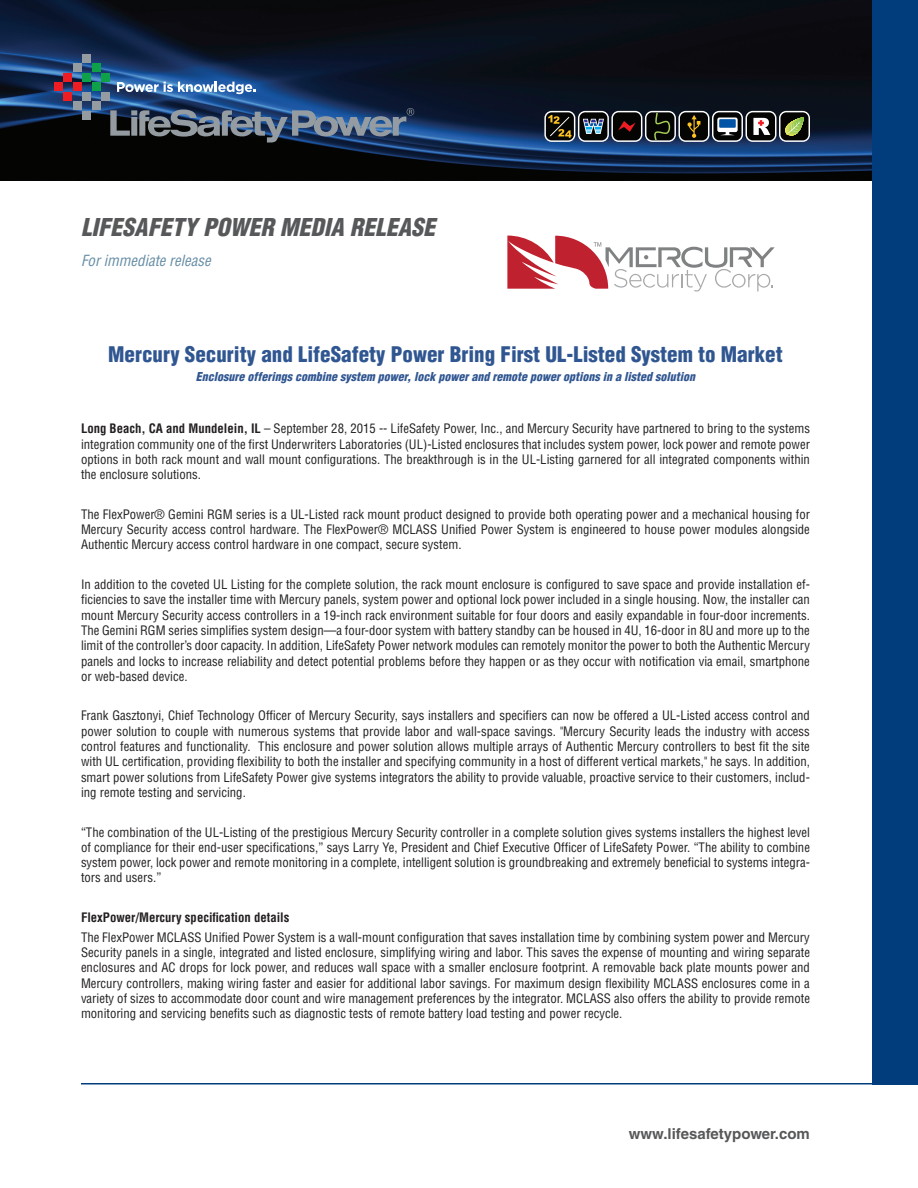
<style>
.page{position:relative;width:918px;height:1188px;background:#fff}
.page>*{position:absolute;margin:0;border:0;box-sizing:border-box;transform-origin:0 0}
.t1{font:italic 900 condensed 24px "Helvetica LT Std";color:#57585a}
.t2{font:900 condensed 21px "Helvetica LT Std";color:#305691}
.t3{font:700 15px "Helvetica LT Std";color:#57585a}
.t4{font:italic condensed 15px "Helvetica LT Std";color:#668da6}
.t5{font:condensed 12.75px/15.3px "Helvetica LT Std";color:#231f20;text-align:justify}
.t6{font:700 condensed 12.75px "Helvetica LT Std";color:#231f20}
.t7{font:italic 900 condensed 12px "Helvetica LT Std";color:#305691}
.s1{font-weight:700}
</style>
<div class="page">
<img style="left:0;top:0;width:872px;height:180px">
<svg style="left:110px;top:108px;width:304px;height:35px;background:#43556d"></svg>
<div style="left:54px;top:83px;width:8px;height:8px;background:#ee1d23"></div>
<div style="left:64px;top:73px;width:8px;height:8px;background:#ee1d23"></div>
<div style="left:73px;top:83px;width:8px;height:8px;background:#ee1d23"></div>
<div style="left:64px;top:92px;width:8px;height:8px;background:#ee1d23"></div>
<div style="left:73px;top:102px;width:8px;height:8px;background:#959ca1"></div>
<div style="left:83px;top:92px;width:8px;height:8px;background:#959ca1"></div>
<div style="left:92px;top:102px;width:8px;height:8px;background:#959ca1"></div>
<div style="left:102px;top:92px;width:8px;height:8px;background:#959ca1"></div>
<div style="left:73px;top:64px;width:8px;height:8px;background:#959ca1"></div>
<div style="left:83px;top:54px;width:8px;height:8px;background:#959ca1"></div>
<div style="left:83px;top:111px;width:8px;height:9px;background:#959ca1"></div>
<div style="left:83px;top:73px;width:8px;height:8px;background:#0fa14a"></div>
<div style="left:92px;top:64px;width:8px;height:8px;background:#0fa14a"></div>
<div style="left:102px;top:73px;width:8px;height:8px;background:#0fa14a"></div>
<div style="left:92px;top:83px;width:8px;height:8px;background:#0fa14a"></div>
<svg style="left:117px;top:82px;width:139px;height:12px"></svg>
<svg style="left:678px;top:111px;width:31px;height:31px"></svg>
<div style="left:680px;top:112px;width:28px;height:28px;background:#040503;border-radius:6px"></div>
<svg style="left:779px;top:111px;width:31px;height:31px"></svg>
<div style="left:781px;top:112px;width:28px;height:28px;background:#040503;border-radius:6px"></div>
<svg style="left:544px;top:111px;width:31px;height:31px"></svg>
<div style="left:546px;top:112px;width:28px;height:28px;background:#040503;border-radius:6px"></div>
<svg style="left:578px;top:111px;width:31px;height:31px"></svg>
<div style="left:579px;top:112px;width:28px;height:28px;background:#040503;border-radius:6px"></div>
<svg style="left:611px;top:111px;width:31px;height:31px"></svg>
<div style="left:613px;top:112px;width:28px;height:28px;background:#040503;border-radius:6px"></div>
<svg style="left:645px;top:111px;width:31px;height:31px"></svg>
<div style="left:646px;top:112px;width:28px;height:28px;background:#040503;border-radius:6px"></div>
<svg style="left:548px;top:115px;width:23px;height:23px"></svg>
<svg style="left:618px;top:121px;width:18px;height:11px"></svg>
<svg style="left:687px;top:115px;width:13px;height:23px"></svg>
<svg style="left:780px;top:117px;width:24px;height:24px"></svg>
<svg style="left:654px;top:113px;width:16px;height:27px"></svg>
<svg style="left:583px;top:119px;width:21px;height:15px"></svg>
<svg style="left:712px;top:111px;width:31px;height:31px"></svg>
<div style="left:713px;top:112px;width:28px;height:28px;background:#040503;border-radius:6px"></div>
<svg style="left:746px;top:111px;width:30px;height:31px"></svg>
<div style="left:747px;top:112px;width:28px;height:28px;background:#040503;border-radius:6px"></div>
<svg style="left:753px;top:118px;width:17px;height:17px"></svg>
<svg style="left:717px;top:118px;width:21px;height:17px"></svg>
<div style="left:719px;top:119px;width:17px;height:9px;background:#0154a6"></div>
<div style="left:872px;top:0;width:46px;height:1084px;background:#013d7d"></div>
<hr style="left:81px;top:1083px;width:791px;height:1px;background:#013d7d">
<svg style="left:507px;top:236px;width:268px;height:56px"></svg>
<p class="t1" style="left:81px;top:212px;width:356px">LIFESAFETY POWER MEDIA RELEASE</p>
<p class="t4" style="left:81px;top:251px;width:131px">For immediate release</p>
<p class="t2" style="left:108px;top:341px;width:676px">Mercury Security and LifeSafety Power Bring First UL-Listed System to Market</p>
<p class="t7" style="left:196px;top:369px;width:501px">Enclosure offerings combine system power, lock power and remote power options in a listed solution</p>
<p class="t5" style="left:81px;top:421px;width:731px"><span class="s1">Long Beach, CA and Mundelein, IL</span> – September 28, 2015 -- LifeSafety Power, Inc., and Mercury Security have partnered to bring to the systems integration community one of the first Underwriters Laboratories (UL)-Listed enclosures that includes system power, lock power and remote power options in both rack mount and wall mount configurations. The breakthrough is in the UL-Listing garnered for all integrated components within the enclosure solutions.</p>
<p class="t5" style="left:81px;top:506px;width:731px">The FlexPower® Gemini RGM series is a UL-Listed rack mount product designed to provide both operating power and a mechanical housing for Mercury Security access control hardware. The FlexPower® MCLASS Unified Power System is engineered to house power modules alongside Authentic Mercury access control hardware in one compact, secure system.</p>
<p class="t5" style="left:81px;top:577px;width:731px">In addition to the coveted UL Listing for the complete solution, the rack mount enclosure is configured to save space and provide installation ef&shy;ficiencies to save the installer time with Mercury panels, system power and optional lock power included in a single housing. Now, the installer can mount Mercury Security access controllers in a 19-inch rack environment suitable for four doors and easily expandable in four-door increments.<br>The Gemini RGM series simplifies system design—a four-door system with battery standby can be housed in 4U, 16-door in 8U and more up to the limit of the controller’s door capacity. In addition, LifeSafety Power network modules can remotely monitor the power to both the Authentic Mercury panels and locks to increase reliability and detect potential problems before they happen or as they occur with notification via email, smartphone or web-based device.</p>
<p class="t5" style="left:81px;top:708px;width:731px">Frank Gasztonyi, Chief Technology Officer of Mercury Security, says installers and specifiers can now be offered a UL-Listed access control and power solution to couple with numerous systems that provide labor and wall-space savings. "Mercury Security leads the industry with access control features and functionality. This enclosure and power solution allows multiple arrays of Authentic Mercury controllers to best fit the site with UL certification, providing flexibility to both the installer and specifying community in a host of different vertical markets," he says. In addition, smart power solutions from LifeSafety Power give systems integrators the ability to provide valuable, proactive service to their customers, includ&shy;ing remote testing and servicing.</p>
<p class="t5" style="left:81px;top:824px;width:731px">“The combination of the UL-Listing of the prestigious Mercury Security controller in a complete solution gives systems installers the highest level of compliance for their end-user specifications,” says Larry Ye, President and Chief Executive Officer of LifeSafety Power. “The ability to combine system power, lock power and remote monitoring in a complete, intelligent solution is groundbreaking and extremely beneficial to systems integra&shy;tors and users.”</p>
<p class="t6" style="left:81px;top:909px;width:210px">FlexPower/Mercury specification details</p>
<p class="t5" style="left:81px;top:929px;width:731px">The FlexPower MCLASS Unified Power System is a wall-mount configuration that saves installation time by combining system power and Mercury Security panels in a single, integrated and listed enclosure, simplifying wiring and labor. This saves the expense of mounting and wiring separate enclosures and AC drops for lock power, and reduces wall space with a smaller enclosure footprint. A removable back plate mounts power and Mercury controllers, making wiring faster and easier for additional labor savings. For maximum design flexibility MCLASS enclosures come in a variety of sizes to accommodate door count and wire management preferences by the integrator. MCLASS also offers the ability to provide remote monitoring and servicing benefits such as diagnostic tests of remote battery load testing and power recycle.</p>
<p class="t3" style="left:629px;top:1125px;width:183px">www.lifesafetypower.com</p>
</div>
